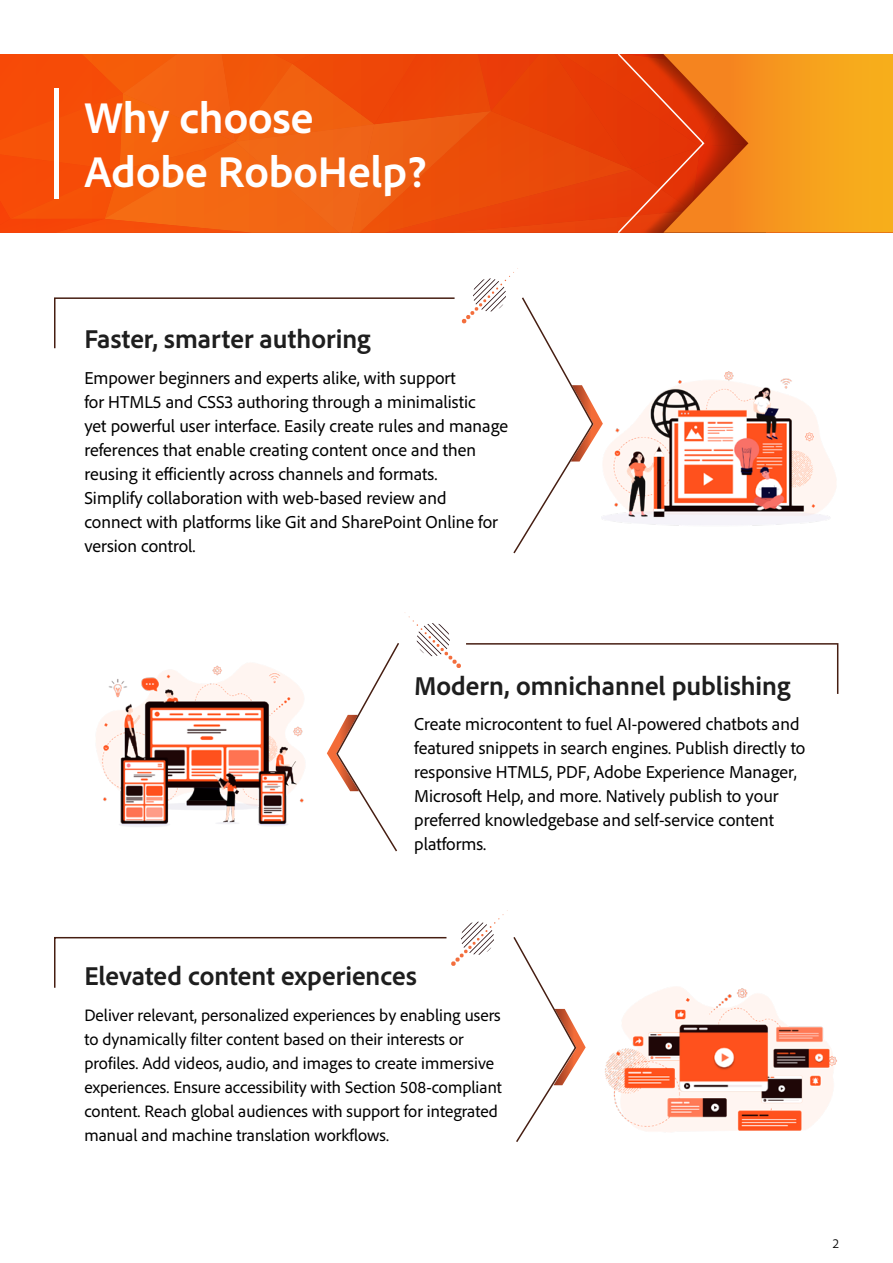
<style>
.page{position:relative;width:893px;height:1263px;background:#fff}
.page>*{position:absolute;margin:0;border:0;box-sizing:border-box;transform-origin:0 0}
.Headline{font:700 45px "Adobe Clean";color:#fff}
.Content_Headline{font:700 27px "Adobe Clean";color:#1e1e1e}
.t1{font:18px/24px "Adobe Clean";color:#000}
.t2{font:17.25px/24px "Adobe Clean";color:#000}
.t3{font:300 13.5px "Adobe Clean";color:#000}
</style>
<div class="page">
<svg style="left:0;top:54px;width:893px;height:179px;background:#ee5f0f"></svg>
<img style="left:603px;top:371px;width:233px;height:155px">
<img style="left:96px;top:663px;width:209px;height:164px">
<img style="left:605px;top:987px;width:232px;height:145px">
<hr style="left:54px;top:88px;width:4px;height:111px;background:#fff">
<svg style="left:54px;top:297px;width:401px;height:52px"></svg>
<svg style="left:462px;top:268px;width:141px;height:286px"></svg>
<svg style="left:54px;top:910px;width:532px;height:232px"></svg>
<svg style="left:327px;top:616px;width:512px;height:236px"></svg>
<h3 class="Headline" style="left:84px;top:89px;width:230px">Why choose</h3>
<h3 class="Headline" style="left:84px;top:143px;width:343px">Adobe RoboHelp?</h3>
<h4 class="Content_Headline" style="left:84px;top:321px;width:288px">Faster, smarter authoring</h4>
<p class="t1" style="left:84px;top:366px;width:373px">Empower beginners and experts alike, with support</p>
<p class="t1" style="left:84px;top:390px;width:393px">for HTML5 and CSS3 authoring through a minimalistic</p>
<p class="t1" style="left:84px;top:414px;width:425px">yet powerful user interface. Easily create rules and manage references that enable creating content once and then</p>
<p class="t1" style="left:84px;top:462px;width:355px">reusing it efficiently across channels and formats.</p>
<p class="t1" style="left:84px;top:486px;width:364px">Simplify collaboration with web-based review and</p>
<p class="t1" style="left:84px;top:510px;width:415px">connect with platforms like Git and SharePoint Online for version control.</p>
<h4 class="Content_Headline" style="left:414px;top:668px;width:378px">Modern, omnichannel publishing</h4>
<p class="t1" style="left:414px;top:711px;width:393px">Create microcontent to fuel AI-powered chatbots and featured snippets in search engines. Publish directly to responsive HTML5, PDF, Adobe Experience Manager, Microsoft Help, and more. Natively publish to your preferred knowledgebase and self-service content platforms.</p>
<h4 class="Content_Headline" style="left:84px;top:959px;width:334px">Elevated content experiences</h4>
<p class="t2" style="left:84px;top:1003px;width:418px">Deliver relevant, personalized experiences by enabling users</p>
<p class="t2" style="left:84px;top:1027px;width:419px">to dynamically filter content based on their interests or profiles. Add videos, audio, and images to create immersive experiences. Ensure accessibility with Section 508-compliant content. Reach global audiences with support for integrated manual and machine translation workflows.</p>
<p class="t3" style="left:833px;top:1235px;width:8px">2</p>
</div>
